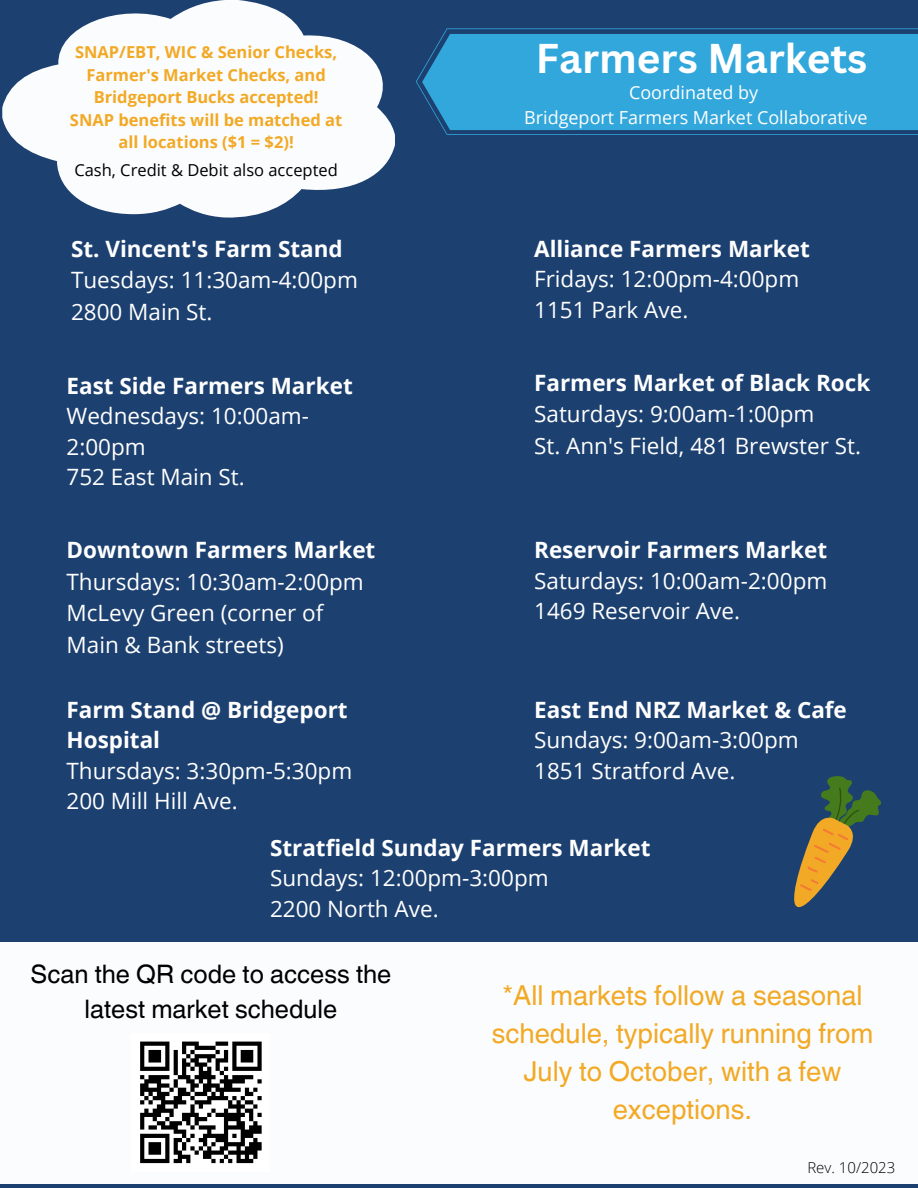
<style>
.page{position:relative;width:918px;height:1188px;background:#1c4070}
.page>*{position:absolute;margin:0;border:0;box-sizing:border-box;transform-origin:0 0}
.t1{font:700 40.5px "Canva Sans";color:#fff}
.t2{font:27.45px/38.2px "Helvetica World";color:#f2a925;text-align:center}
.t3{font:25.5px/34.8px "Helvetica World";color:#000;text-align:center}
.t4{font:22.5px/30.3px "Open Sans";color:#fff}
.t5{font:700 22.5px/30.3px "Open Sans";color:#fff}
.t6{font:18px "Open Sans";color:#fff}
.t7{font:700 16.5px/22.5px "Open Sans";color:#f2a925;text-align:center}
.t8{font:16.5px "Open Sans";color:#000}
.t9{font:300 15px "Open Sans";color:#000}
</style>
<div class="page">
<div style="left:0;top:943px;width:918px;height:241px;background:#fbfcfd"></div>
<div style="left:132px;top:1033px;width:138px;height:138px;background:#fff"></div>
<svg style="left:140px;top:1041px;width:122px;height:123px"></svg>
<svg style="left:2px;top:0;width:393px;height:218px;fill:#fbfcfd"></svg>
<svg style="left:416px;top:28px;width:502px;height:107px;background:#2f9ace"></svg>
<svg style="left:794px;top:776px;width:87px;height:132px"></svg>
<p class="t7" style="left:75px;top:41px;width:264px">SNAP/EBT, WIC &amp; Senior Checks,<br>Farmer's Market Checks, and<br>Bridgeport Bucks accepted!</p>
<p class="t7" style="left:70px;top:108px;width:274px">SNAP benefits will be matched at all locations ($1 = $2)!</p>
<p class="t8" style="left:74px;top:158px;width:265px">Cash, Credit &amp; Debit also accepted</p>
<p class="t5" style="left:71px;top:233px;width:273px">St. Vincent's Farm Stand</p>
<p class="t4" style="left:71px;top:264px;width:288px">Tuesdays: 11:30am-4:00pm</p>
<p class="t4" style="left:71px;top:296px;width:143px">2800 Main St.</p>
<p class="t5" style="left:67px;top:370px;width:288px">East Side Farmers Market</p>
<p class="t4" style="left:67px;top:401px;width:244px">Wednesdays: 10:00am-<br>2:00pm</p>
<p class="t4" style="left:67px;top:461px;width:180px">752 East Main St.</p>
<p class="t5" style="left:67px;top:534px;width:310px">Downtown Farmers Market</p>
<p class="t4" style="left:67px;top:566px;width:299px">Thursdays: 10:30am-2:00pm</p>
<p class="t4" style="left:67px;top:597px;width:258px;line-height:31.5px">McLevy Green (corner of<br>Main &amp; Bank streets)</p>
<p class="t5" style="left:67px;top:694px;width:283px">Farm Stand @ Bridgeport<br>Hospital</p>
<p class="t4" style="left:67px;top:755px;width:287px">Thursdays: 3:30pm-5:30pm</p>
<p class="t4" style="left:67px;top:785px;width:173px">200 Mill Hill Ave.</p>
<p class="t1" style="left:536px;top:30px;width:333px">Farmers Markets</p>
<p class="t6" style="left:629px;top:80px;width:131px">Coordinated by</p>
<p class="t6" style="left:524px;top:104px;width:345px">Bridgeport Farmers Market Collaborative</p>
<p class="t5" style="left:534px;top:233px;width:277px">Alliance Farmers Market</p>
<p class="t4" style="left:534px;top:263px;width:267px">Fridays: 12:00pm-4:00pm</p>
<p class="t4" style="left:534px;top:294px;width:156px">1151 Park Ave.</p>
<p class="t5" style="left:534px;top:367px;width:338px">Farmers Market of Black Rock</p>
<p class="t4" style="left:534px;top:398px;width:282px">Saturdays: 9:00am-1:00pm</p>
<p class="t4" style="left:534px;top:430px;width:328px">St. Ann's Field, 481 Brewster St.</p>
<p class="t5" style="left:534px;top:534px;width:295px">Reservoir Farmers Market</p>
<p class="t4" style="left:534px;top:565px;width:295px">Saturdays: 10:00am-2:00pm</p>
<p class="t4" style="left:534px;top:595px;width:207px">1469 Reservoir Ave.</p>
<p class="t5" style="left:534px;top:694px;width:314px">East End NRZ Market &amp; Cafe</p>
<p class="t4" style="left:534px;top:724px;width:266px">Sundays: 9:00am-3:00pm</p>
<p class="t4" style="left:534px;top:755px;width:203px">1851 Stratford Ave.</p>
<p class="t5" style="left:270px;top:832px;width:382px">Stratfield Sunday Farmers Market</p>
<p class="t4" style="left:270px;top:863px;width:280px">Sundays: 12:00pm-3:00pm</p>
<p class="t4" style="left:270px;top:893px;width:170px">2200 North Ave.</p>
<p class="t3" style="left:30px;top:957px;width:362px">Scan the QR code to access the latest market schedule</p>
<p class="t2" style="left:492px;top:976px;width:383px">*All markets follow a seasonal schedule, typically running from<br>July to October, with a few exceptions.</p>
<p class="t9" style="left:807px;top:1157px;width:89px">Rev. 10/2023</p>
</div>
